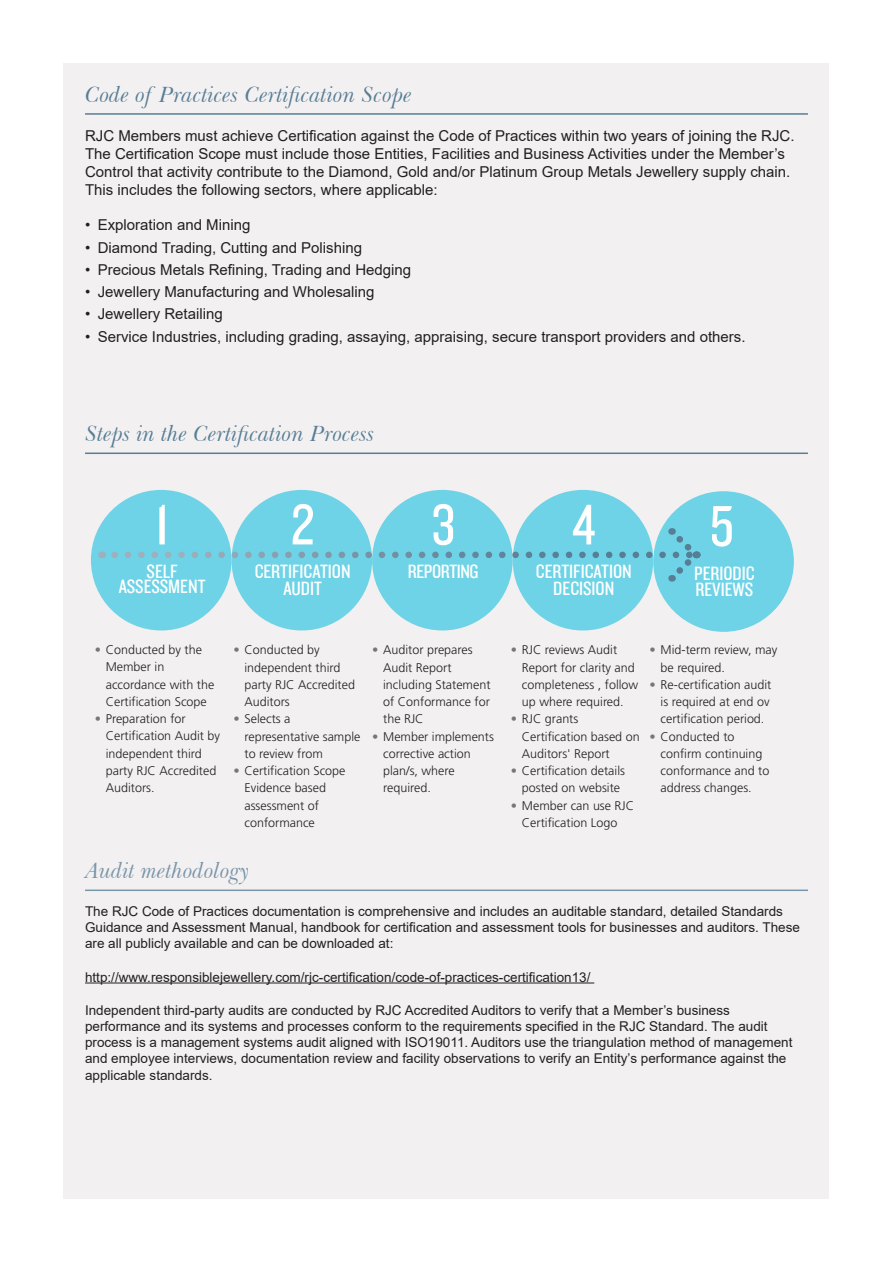
<style>
.page{position:relative;width:893px;height:1263px;background:#fff}
.page>*{position:absolute;margin:0;border:0;box-sizing:border-box;transform-origin:0 0}
.t1{font:59.55px "Knockout HTF29 Junior Liteweight";color:#fff}
.heading{font:italic 22.5px "Baskerville BT";color:#577e95}
.heading-2{font:italic 22.5px "Baskerville BT";color:#7896aa}
.t2{font:19.8px/16.5px "Knockout HTF29 Junior Liteweight";color:#fff;text-align:center}
.t3{font:19.8px "Knockout HTF29 Junior Liteweight";letter-spacing:-.02em;color:#fff}
.t4{font:15px/18px "Arial";color:#231f20}
.t5{font:13.5px/16.2px "Arial";color:#231f20}
.t6{font:300 12.6px/17.2px "Frutiger";color:#231f20}
.s1{color:#77777a}
</style>
<div class="page">
<div style="left:64px;top:64px;width:765px;height:1135px;background:#f3f0f1"></div>
<hr style="left:85px;top:113px;width:723px;height:2px;background:#577e95">
<hr style="left:85px;top:452px;width:723px;height:2px;background:#577e95">
<hr style="left:85px;top:889px;width:723px;height:2px;background:#7896aa">
<hr style="left:85px;top:982px;width:509px;height:1px;background:#231f20">
<div style="left:653px;top:491px;width:141px;height:141px;background:#6ed3e6;border-radius:50%"></div>
<div style="left:91px;top:490px;width:140px;height:140px;background:#6ed3e6;border-radius:50%"></div>
<div style="left:231px;top:490px;width:141px;height:140px;background:#6ed3e6;border-radius:50%"></div>
<div style="left:372px;top:490px;width:141px;height:140px;background:#6ed3e6;border-radius:50%"></div>
<div style="left:513px;top:490px;width:140px;height:140px;background:#6ed3e6;border-radius:50%"></div>
<svg style="left:115px;top:528px;width:586px;height:54px"></svg>
<p class="heading" style="left:85px;top:81px;width:329px">Code of Practices Certification Scope</p>
<p class="t4" style="left:85px;top:127px;width:711px">RJC Members must achieve Certification against the Code of Practices within two years of joining the RJC.<br>The Certification Scope must include those Entities, Facilities and Business Activities under the Member’s Control that activity contribute to the Diamond, Gold and/or Platinum Group Metals Jewellery supply chain.<br>This includes the following sectors, where applicable:</p>
<p class="t4" style="left:85px;top:216px;width:167px">• Exploration and Mining</p>
<p class="t4" style="left:85px;top:238px;width:279px">• Diamond Trading, Cutting and Polishing</p>
<p class="t4" style="left:85px;top:261px;width:328px">• Precious Metals Refining, Trading and Hedging</p>
<p class="t4" style="left:85px;top:283px;width:291px">• Jewellery Manufacturing and Wholesaling</p>
<p class="t4" style="left:85px;top:305px;width:139px">• Jewellery Retailing</p>
<p class="t4" style="left:85px;top:327px;width:662px">• Service Industries, including grading, assaying, appraising, secure transport providers and others.</p>
<p class="heading" style="left:85px;top:420px;width:291px">Steps in the Certification Process</p>
<p class="t1" style="left:155px;top:494px;width:15px">1</p>
<p class="t1" style="left:291px;top:494px;width:25px">2</p>
<p class="t1" style="left:431px;top:494px;width:25px">3</p>
<p class="t1" style="left:572px;top:494px;width:25px">4</p>
<p class="t1" style="left:710px;top:496px;width:26px">5</p>
<p class="t2" style="left:255px;top:564px;width:97px">CERTIFICATION<br>AUDIT</p>
<p class="t3" style="left:408px;top:562px;width:72px">REPORTING</p>
<p class="t2" style="left:536px;top:564px;width:97px">CERTIFICATION<br>DECISION</p>
<p class="t2" style="left:694px;top:565px;width:62px;text-align:left">PERIODIC<br>REVIEWS</p>
<p class="t2" style="left:119px;top:565px;width:88px;line-height:14.9px">SELF<br>ASSESSMENT</p>
<p class="t6" style="left:106px;top:641px;width:110px;text-indent:-11px"><span class="s1">•</span> Conducted by the<br>Member in accordance with the<br>Certification Scope</p>
<p class="t6" style="left:106px;top:710px;width:116px;text-indent:-11px"><span class="s1">•</span> Preparation for<br>Certification Audit by independent third party RJC Accredited<br>Auditors.</p>
<p class="t6" style="left:244px;top:641px;width:112px;text-indent:-11px"><span class="s1">•</span> Conducted by independent third party RJC Accredited<br>Auditors</p>
<p class="t6" style="left:244px;top:710px;width:117px;text-indent:-11px"><span class="s1">•</span> Selects a representative sample to review from</p>
<p class="t6" style="left:244px;top:762px;width:103px;text-indent:-11px"><span class="s1">•</span> Certification Scope<br>Evidence based assessment of conformance</p>
<p class="t6" style="left:383px;top:641px;width:109px;text-indent:-11px"><span class="s1">•</span> Auditor prepares<br>Audit Report including Statement of Conformance for the RJC</p>
<p class="t6" style="left:383px;top:727px;width:112px;text-indent:-11px"><span class="s1">•</span> Member implements corrective action plan/s, where required.</p>
<p class="t6" style="left:522px;top:641px;width:118px;text-indent:-11px"><span class="s1">•</span> RJC reviews Audit<br>Report for clarity and completeness , follow up where required.</p>
<p class="t6" style="left:522px;top:710px;width:119px;text-indent:-11px"><span class="s1">•</span> RJC grants<br>Certification based on<br>Auditors' Report</p>
<p class="t6" style="left:511px;top:762px;width:116px;text-align:center"><span class="s1">•</span> Certification details posted on website</p>
<p class="t6" style="left:511px;top:796px;width:125px;text-align:center"><span class="s1">•</span> Member can use RJC<br>Certification Logo</p>
<p class="t6" style="left:661px;top:641px;width:118px;text-indent:-11px"><span class="s1">•</span> Mid-term review, may be required.</p>
<p class="t6" style="left:661px;top:676px;width:112px;text-indent:-11px"><span class="s1">•</span> Re-certification audit is required at end ov certification period.</p>
<p class="t6" style="left:661px;top:727px;width:110px;text-indent:-11px"><span class="s1">•</span> Conducted to confirm continuing conformance and to address changes.</p>
<p class="heading-2" style="left:85px;top:857px;width:166px">Audit methodology</p>
<p class="t5" style="left:85px;top:903px;width:716px">The RJC Code of Practices documentation is comprehensive and includes an auditable standard, detailed Standards<br>Guidance and Assessment Manual, handbook for certification and assessment tools for businesses and auditors. These are all publicly available and can be downloaded at:</p>
<p class="t5" style="left:85px;top:969px;width:507px">http://www.responsiblejewellery.com/rjc-certification/code-of-practices-certification13/</p>
<p class="t5" style="left:85px;top:1002px;width:709px">Independent third-party audits are conducted by RJC Accredited Auditors to verify that a Member’s business performance and its systems and processes conform to the requirements specified in the RJC Standard. The audit process is a management systems audit aligned with ISO19011. Auditors use the triangulation method of management and employee interviews, documentation review and facility observations to verify an Entity’s performance against the applicable standards.</p>
</div>
